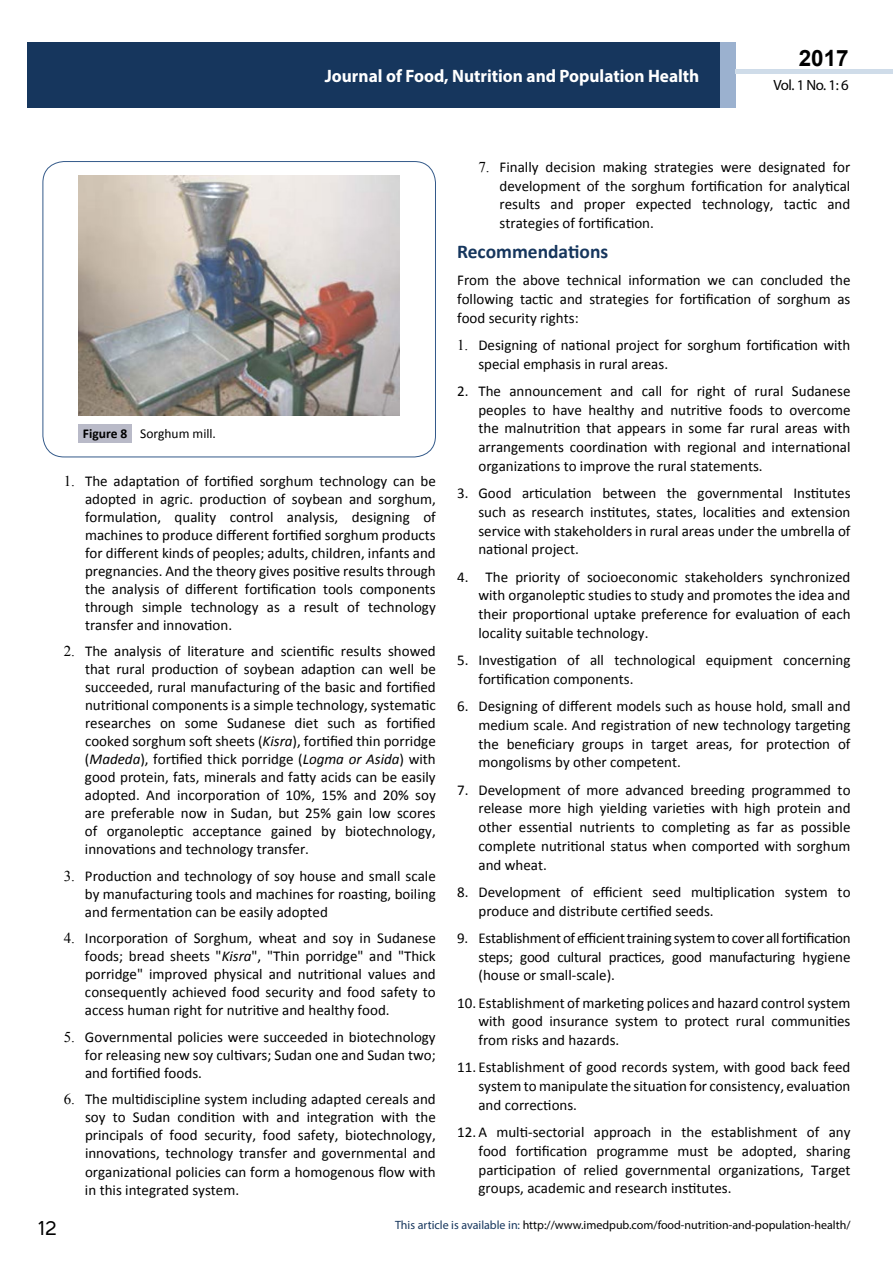
<style>
.page{position:relative;width:893px;height:1263px;background:#fff}
.page>*{position:absolute;margin:0;border:0;box-sizing:border-box;transform-origin:0 0}
.t1{font:25.5px "Tunga";color:#000}
.t2{font:700 22.5px "Arial";color:#000}
.t3{font:700 19.5px "Calibri";color:#16365d}
.t4{font:700 18px "Myriad Pro";color:#fff;scale:.96 1}
.t5{font:15px/18.8px "Calibri";color:#000;text-align:justify}
.t6{font:14.85px "Myriad Pro";color:#000}
.t7{font:13.5px "Calibri";color:#000}
.t8{font:12px "Myriad Pro";color:#000}
.s1{font-weight:700}
.s2{font-family:"Times New Roman"}
.s3{font-style:italic}
.s4{color:#16365d}
</style>
<div class="page">
<div style="left:27px;top:42px;width:694px;height:66px;background:#16365d"></div>
<div style="left:720px;top:42px;width:16px;height:66px;background:#9bb1cf"></div>
<div style="left:736px;top:69px;width:157px;height:5px;background:#cfdce9"></div>
<div style="left:43px;top:161px;width:393px;height:296px;border:1px solid #345a8a;border-radius:21px"></div>
<img style="left:79px;top:176px;width:321px;height:239px">
<div style="left:79px;top:424px;width:53px;height:19px;background:#b9bac8"></div>
<p class="t4" style="left:325px;top:64px;width:392px">Journal of Food, Nutrition and Population Health</p>
<h2 class="t2" style="left:799px;top:43px;width:52px">2017</h2>
<p class="t6" style="left:773px;top:76px;width:77px">Vol. 1 No. 1: 6</p>
<p class="t7" style="left:83px;top:425px;width:135px"><span class="s1">Figure 8</span> Sorghum mill.</p>
<p class="t5" style="left:85px;top:472px;width:352px;line-height:18px;text-indent:-21px"><span class="s2">1.</span> The adaptation of fortified sorghum technology can be adopted in agric. production of soybean and sorghum, formulation, quality control analysis, designing of machines to produce different fortified sorghum products for different kinds of peoples; adults, children, infants and pregnancies. And the theory gives positive results through the analysis of different fortification tools components through simple technology as a result of technology transfer and innovation.</p>
<p class="t5" style="left:85px;top:642px;width:352px;line-height:18px;text-indent:-21px"><span class="s2">2.</span> The analysis of literature and scientific results showed that rural production of soybean adaption can well be succeeded, rural manufacturing of the basic and fortified nutritional components is a simple technology, systematic researches on some Sudanese diet such as fortified cooked sorghum soft sheets (<span class="s3">Kisra</span>), fortified thin porridge (<span class="s3">Madeda</span>), fortified thick porridge (<span class="s3">Logma or Asida</span>) with good protein, fats, minerals and fatty acids can be easily adopted. And incorporation of 10%, 15% and 20% soy are preferable now in Sudan, but 25% gain low scores of organoleptic acceptance gained by biotechnology, innovations and technology transfer.</p>
<p class="t5" style="left:85px;top:867px;width:352px;line-height:18px;text-indent:-21px"><span class="s2">3.</span> Production and technology of soy house and small scale by manufacturing tools and machines for roasting, boiling and fermentation can be easily adopted</p>
<p class="t5" style="left:85px;top:929px;width:352px;line-height:18px;text-indent:-21px"><span class="s2">4.</span> Incorporation of Sorghum, wheat and soy in Sudanese foods; bread sheets "<span class="s3">Kisra</span>", "Thin porridge" and "Thick porridge" improved physical and nutritional values and consequently achieved food security and food safety to access human right for nutritive and healthy food.</p>
<p class="t5" style="left:85px;top:1028px;width:352px;line-height:18px;text-indent:-21px"><span class="s2">5.</span> Governmental policies were succeeded in biotechnology for releasing new soy cultivars; Sudan one and Sudan two; and fortified foods.</p>
<p class="t5" style="left:85px;top:1090px;width:352px;line-height:18.1px;text-indent:-21px"><span class="s2">6.</span> The multidiscipline system including adapted cereals and soy to Sudan condition with and integration with the principals of food security, food safety, biotechnology, innovations, technology transfer and governmental and organizational policies can form a homogenous flow with in this integrated system.</p>
<p class="t5" style="left:500px;top:158px;width:352px;text-indent:-21px"><span class="s2">7.</span> Finally decision making strategies were designated for development of the sorghum fortification for analytical results and proper expected technology, tactic and strategies of fortification.</p>
<h3 class="t3" style="left:457px;top:239px;width:153px">Recommendations</h3>
<p class="t5" style="left:457px;top:271px;width:395px">From the above technical information we can concluded the following tactic and strategies for fortification of sorghum as food security rights:</p>
<p class="t5" style="left:478px;top:335px;width:374px;text-indent:-21px"><span class="s2">1.</span> Designing of national project for sorghum fortification with special emphasis in rural areas.</p>
<p class="t5" style="left:478px;top:381px;width:374px;text-indent:-21px">2. The announcement and call for right of rural Sudanese peoples to have healthy and nutritive foods to overcome the malnutrition that appears in some far rural areas with arrangements coordination with regional and international organizations to improve the rural statements.</p>
<p class="t5" style="left:478px;top:484px;width:374px;text-indent:-21px">3. Good articulation between the governmental Institutes such as research institutes, states, localities and extension service with stakeholders in rural areas under the umbrella of national project.</p>
<p class="t5" style="left:478px;top:567px;width:374px;text-indent:-21px">4. The priority of socioeconomic stakeholders synchronized with organoleptic studies to study and promotes the idea and their proportional uptake preference for evaluation of each locality suitable technology.</p>
<p class="t5" style="left:478px;top:651px;width:374px;text-indent:-21px">5. Investigation of all technological equipment concerning fortification components.</p>
<p class="t5" style="left:478px;top:697px;width:374px;text-indent:-21px">6. Designing of different models such as house hold, small and medium scale. And registration of new technology targeting the beneficiary groups in target areas, for protection of mongolisms by other competent.</p>
<p class="t5" style="left:478px;top:780px;width:374px;text-indent:-21px">7. Development of more advanced breeding programmed to release more high yielding varieties with high protein and other essential nutrients to completing as far as possible complete nutritional status when comported with sorghum and wheat.</p>
<p class="t5" style="left:478px;top:882px;width:374px;text-indent:-21px">8. Development of efficient seed multiplication system to produce and distribute certified seeds.</p>
<p class="t5" style="left:478px;top:928px;width:374px;text-indent:-21px">9. Establishmentof efficienttraining systemtocover allfortification steps; good cultural practices, good manufacturing hygiene (house or small-scale).</p>
<p class="t5" style="left:478px;top:993px;width:374px;text-indent:-21px">10. Establishment of marketing polices and hazard control system with good insurance system to protect rural communities from risks and hazards.</p>
<p class="t5" style="left:478px;top:1058px;width:374px;text-indent:-21px">11. Establishment of good records system, with good back feed system to manipulate the situation for consistency, evaluation and corrections.</p>
<p class="t5" style="left:478px;top:1123px;width:374px;text-indent:-21px">12. A multi-sectorial approach in the establishment of any food fortification programme must be adopted, sharing participation of relied governmental organizations, Target groups, academic and research institutes.</p>
<h1 class="t1" style="left:38px;top:1211px;width:20px">12</h1>
<p class="t8" style="left:395px;top:1218px;width:457px"><span class="s4">This article is available in:</span> http://www.imedpub.com/food-nutrition-and-population-health/</p>
</div>
